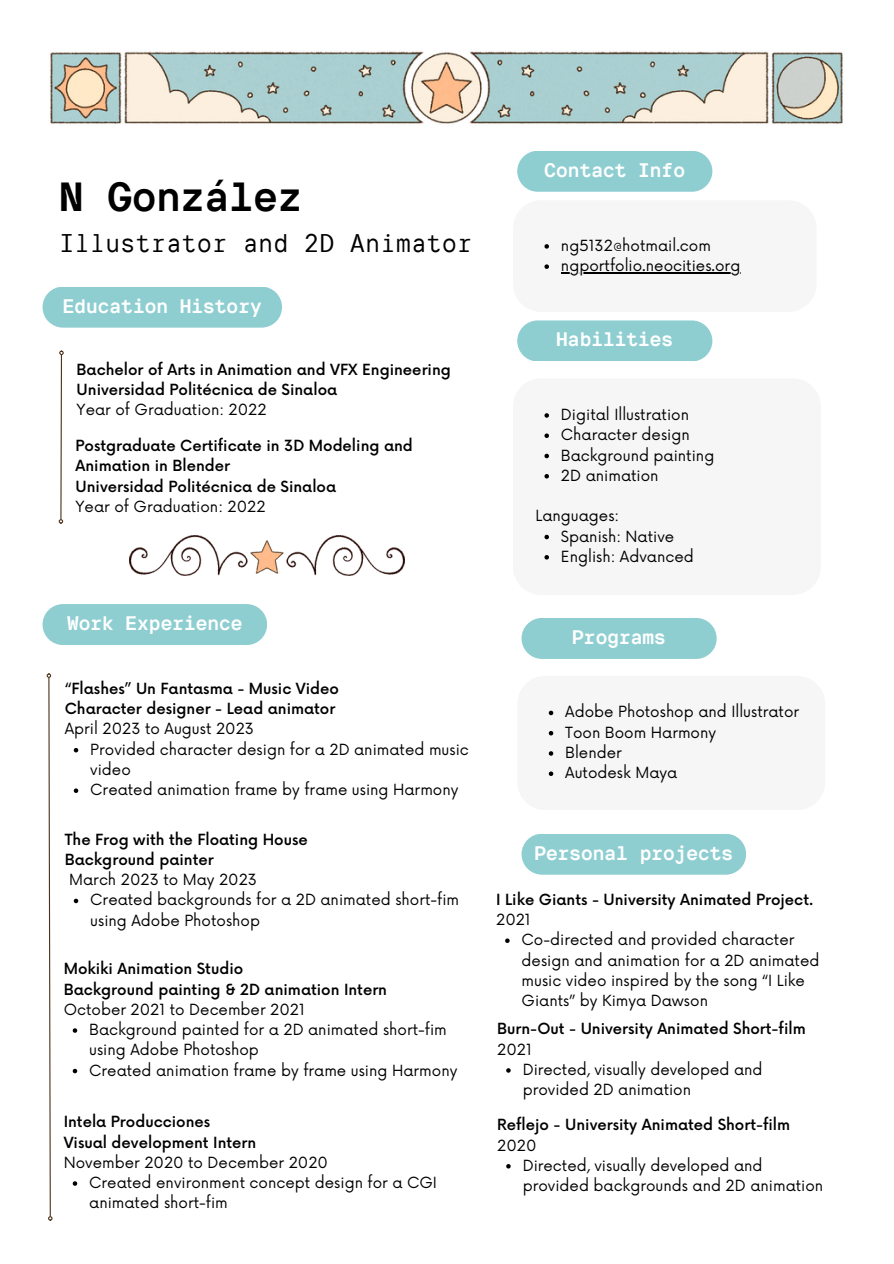
<style>
.page{position:relative;width:894px;height:1264px;background:#fff}
.page>*{position:absolute;margin:0;border:0;box-sizing:border-box;transform-origin:0 0}
.t1{font:700 40.5px "TT Interphases Mono";color:#000}
.t2{font:25.5px "TT Interphases Mono";color:#000}
.t3{font:700 19.5px "TT Interphases Mono";color:#fff}
.t4{font:15px/20.2px "Now";color:#000}
.t5{font:500 15px/20.2px "Now";color:#000}
</style>
<div class="page">
<svg style="left:59px;top:350px;width:5px;height:173px"></svg>
<div style="left:42px;top:604px;width:225px;height:41px;background:#8eced1;border-radius:20px"></div>
<div style="left:42px;top:287px;width:240px;height:40px;background:#8eced1;border-radius:20px"></div>
<div style="left:517px;top:151px;width:195px;height:41px;background:#8eced1;border-radius:20px"></div>
<div style="left:517px;top:320px;width:195px;height:41px;background:#8eced1;border-radius:20px"></div>
<div style="left:513px;top:200px;width:303px;height:112px;background:#f6f6f6;border-radius:28px"></div>
<svg style="left:544px;top:244px;width:5px;height:5px"></svg>
<svg style="left:544px;top:264px;width:5px;height:5px"></svg>
<hr style="left:561px;top:272px;width:179px;height:1px;background:#000">
<div style="left:513px;top:378px;width:307px;height:217px;background:#f6f6f6;border-radius:28px"></div>
<svg style="left:544px;top:413px;width:5px;height:5px"></svg>
<svg style="left:544px;top:433px;width:5px;height:5px"></svg>
<svg style="left:544px;top:454px;width:5px;height:4px"></svg>
<svg style="left:544px;top:474px;width:5px;height:4px"></svg>
<svg style="left:544px;top:535px;width:5px;height:4px"></svg>
<svg style="left:544px;top:555px;width:5px;height:4px"></svg>
<img style="left:50px;top:51px;width:793px;height:73px">
<div style="left:521px;top:618px;width:195px;height:41px;background:#8eced1;border-radius:20px"></div>
<div style="left:517px;top:675px;width:307px;height:135px;background:#f6f6f6;border-radius:28px"></div>
<svg style="left:548px;top:710px;width:5px;height:5px"></svg>
<svg style="left:548px;top:731px;width:5px;height:4px"></svg>
<svg style="left:548px;top:751px;width:5px;height:4px"></svg>
<svg style="left:548px;top:771px;width:5px;height:5px"></svg>
<img style="left:130px;top:535px;width:274px;height:40px">
<svg style="left:73px;top:1028px;width:4px;height:4px"></svg>
<svg style="left:73px;top:1068px;width:4px;height:5px"></svg>
<svg style="left:73px;top:1181px;width:4px;height:4px"></svg>
<svg style="left:74px;top:748px;width:4px;height:4px"></svg>
<svg style="left:74px;top:788px;width:4px;height:5px"></svg>
<svg style="left:47px;top:673px;width:6px;height:547px"></svg>
<svg style="left:74px;top:898px;width:4px;height:5px"></svg>
<div style="left:521px;top:833px;width:225px;height:41px;background:#8eced1;border-radius:20px"></div>
<svg style="left:506px;top:1164px;width:4px;height:4px"></svg>
<svg style="left:505px;top:938px;width:4px;height:5px"></svg>
<svg style="left:506px;top:1068px;width:4px;height:4px"></svg>
<p class="t1" style="left:59px;top:172px;width:244px">N González</p>
<p class="t2" style="left:59px;top:227px;width:414px">Illustrator and 2D Animator</p>
<h1 class="t3" style="left:63px;top:294px;width:200px">Education History</h1>
<p class="t5" style="left:77px;top:360px;width:375px">Bachelor of Arts in Animation and VFX Engineering</p>
<p class="t5" style="left:77px;top:380px;width:262px">Universidad Politécnica de Sinaloa</p>
<p class="t4" style="left:77px;top:400px;width:191px">Year of Graduation: 2022</p>
<p class="t5" style="left:75px;top:436px;width:339px">Postgraduate Certificate in 3D Modeling and<br>Animation in Blender</p>
<p class="t5" style="left:75px;top:477px;width:262px">Universidad Politécnica de Sinaloa</p>
<p class="t4" style="left:75px;top:497px;width:191px">Year of Graduation: 2022</p>
<p class="t3" style="left:67px;top:611px;width:177px">Work Experience</p>
<p class="t5" style="left:65px;top:679px;width:276px">“Flashes” Un Fantasma - Music Video</p>
<p class="t5" style="left:65px;top:699px;width:272px">Character designer - Lead animator</p>
<p class="t4" style="left:65px;top:719px;width:191px">April 2023 to August 2023</p>
<p class="t4" style="left:90px;top:740px;width:380px">Provided character design for a 2D animated music video</p>
<p class="t4" style="left:90px;top:780px;width:369px">Created animation frame by frame using Harmony</p>
<p class="t5" style="left:65px;top:830px;width:244px">The Frog with the Floating House</p>
<p class="t5" style="left:65px;top:850px;width:150px">Background painter</p>
<p class="t4" style="left:69px;top:870px;width:189px">March 2023 to May 2023</p>
<p class="t4" style="left:90px;top:890px;width:370px">Created backgrounds for a 2D animated short-fim using Adobe Photoshop</p>
<p class="t5" style="left:64px;top:959px;width:181px">Mokiki Animation Studio</p>
<p class="t5" style="left:64px;top:979px;width:325px">Background painting &amp; 2D animation Intern</p>
<h3 class="t4" style="left:64px;top:1000px;width:243px">October 2021 to December 2021</h3>
<h3 class="t4" style="left:89px;top:1020px;width:359px">Background painted for a 2D animated short-fim using Adobe Photoshop</h3>
<p class="t4" style="left:89px;top:1060px;width:369px">Created animation frame by frame using Harmony</p>
<p class="t5" style="left:64px;top:1112px;width:148px">Intela Producciones</p>
<p class="t5" style="left:64px;top:1132px;width:194px">Visual development Intern</p>
<p class="t4" style="left:64px;top:1152px;width:266px">November 2020 to December 2020</p>
<p class="t4" style="left:89px;top:1173px;width:349px">Created environment concept design for a CGI animated short-fim</p>
<h2 class="t3" style="left:544px;top:158px;width:142px">Contact Info</h2>
<p class="t4" style="left:561px;top:236px;width:151px">ng5132@hotmail.com</p>
<p class="t4" style="left:561px;top:256px;width:181px">ngportfolio.neocities.org</p>
<h3 class="t3" style="left:556px;top:327px;width:118px">Habilities</h3>
<p class="t4" style="left:561px;top:405px;width:129px">Digital Illustration</p>
<p class="t4" style="left:561px;top:425px;width:130px">Character design</p>
<p class="t4" style="left:561px;top:446px;width:155px">Background painting</p>
<p class="t4" style="left:561px;top:466px;width:99px">2D animation</p>
<p class="t4" style="left:535px;top:506px;width:85px">Languages:</p>
<h3 class="t4" style="left:561px;top:527px;width:115px">Spanish: Native</h3>
<p class="t4" style="left:561px;top:547px;width:134px">English: Advanced</p>
<h3 class="t3" style="left:572px;top:625px;width:95px">Programs</h3>
<p class="t4" style="left:565px;top:702px;width:235px">Adobe Photoshop and Illustrator</p>
<p class="t4" style="left:565px;top:723px;width:152px">Toon Boom Harmony</p>
<p class="t4" style="left:565px;top:743px;width:58px">Blender</p>
<p class="t4" style="left:565px;top:763px;width:113px">Autodesk Maya</p>
<h3 class="t3" style="left:534px;top:840px;width:200px">Personal projects</h3>
<p class="t5" style="left:496px;top:890px;width:318px">I Like Giants - University Animated Project.</p>
<p class="t4" style="left:496px;top:910px;width:36px">2021</p>
<p class="t4" style="left:521px;top:930px;width:299px">Co-directed and provided character design and animation for a 2D animated music video inspired by the song “I Like Giants” by Kimya Dawson</p>
<p class="t5" style="left:497px;top:1019px;width:310px">Burn-Out - University Animated Short-film</p>
<p class="t4" style="left:497px;top:1039px;width:36px">2021</p>
<p class="t4" style="left:522px;top:1060px;width:241px">Directed, visually developed and provided 2D animation</p>
<p class="t5" style="left:497px;top:1115px;width:294px">Reflejo - University Animated Short-film</p>
<p class="t4" style="left:497px;top:1135px;width:41px">2020</p>
<p class="t4" style="left:522px;top:1155px;width:302px">Directed, visually developed and provided backgrounds and 2D animation</p>
</div>
